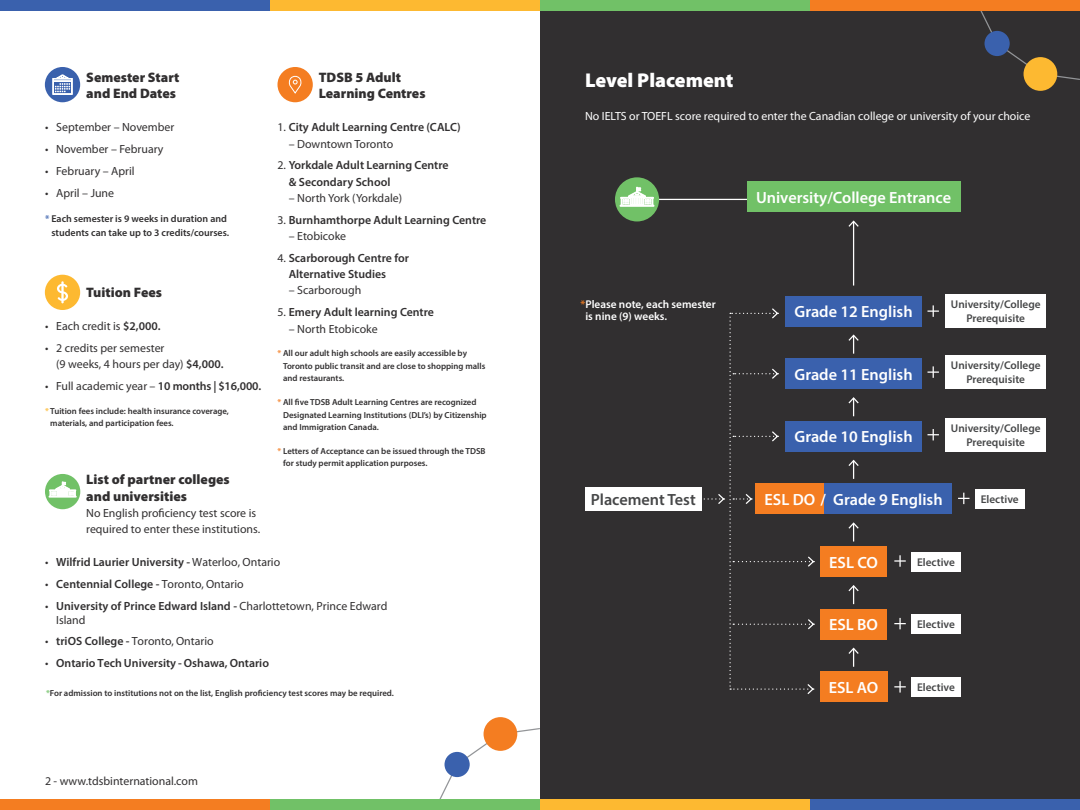
<style>
.page{position:relative;width:1080px;height:810px;background:#fff}
.page>*{position:absolute;margin:0;border:0;box-sizing:border-box;transform-origin:0 0}
.t1{font:900 20px "Myriad Pro";color:#fff}
.t2{font:600 16.25px "Myriad Pro";color:#fff}
.t3{font:600 16.25px "Myriad Pro";color:#464748}
.t4{font:900 13.75px/16.2px "Myriad Pro";color:#312f30}
.t5{font:11.88px/16.2px "Myriad Pro";color:#312f30}
.t6{font:600 11.88px/16.2px "Myriad Pro";color:#312f30}
.t7{font:11.88px "Myriad Pro";color:#fff}
.t8{font:600 11.25px/13.8px "Myriad Pro";color:#464748;text-align:center}
.t9{font:600 11.25px/12.5px "Myriad Pro";color:#fff}
.t10{font:600 10px/13.8px "Myriad Pro";color:#312f30;text-align:right}
.t11{font:600 8.75px/12.5px "Myriad Pro";color:#312f30}
.s1{color:#3a61ad}
.s2{font-weight:600}
.s3{color:#fdb931}
.s4{font-weight:400}
.s5{color:#f47d21}
.s6{color:#71c167}
</style>
<div class="page">
<div style="left:540px;top:0;width:540px;height:810px;background:#312f30"></div>
<div style="left:45px;top:67px;width:35px;height:35px;background:#3a61ad;border-radius:50%"></div>
<svg style="left:52px;top:74px;width:21px;height:21px"></svg>
<div style="left:45px;top:275px;width:35px;height:35px;background:#fdb931;border-radius:50%"></div>
<svg style="left:57px;top:281px;width:11px;height:22px"></svg>
<div style="left:45px;top:474px;width:35px;height:35px;background:#71c167;border-radius:50%"></div>
<svg style="left:49px;top:482px;width:27px;height:15px"></svg>
<div style="left:277px;top:67px;width:36px;height:35px;background:#f47d21;border-radius:50%"></div>
<svg style="left:288px;top:76px;width:14px;height:18px"></svg>
<svg style="left:439px;top:727px;width:101px;height:72px"></svg>
<svg style="left:980px;top:11px;width:100px;height:70px"></svg>
<div style="left:445px;top:752px;width:25px;height:25px;background:#3a61ad;border-radius:50%"></div>
<div style="left:985px;top:31px;width:25px;height:25px;background:#3a61ad;border-radius:50%"></div>
<div style="left:484px;top:717px;width:33px;height:34px;background:#f47d21;border-radius:50%"></div>
<div style="left:1024px;top:57px;width:33px;height:34px;background:#fdb931;border-radius:50%"></div>
<hr style="left:647px;top:199px;width:117px;height:1px;background:#fff">
<div style="left:747px;top:182px;width:213px;height:30px;background:#71c167"></div>
<div style="left:820px;top:609px;width:67px;height:30px;background:#f47d21"></div>
<div style="left:820px;top:547px;width:67px;height:30px;background:#f47d21"></div>
<div style="left:786px;top:421px;width:136px;height:30px;background:#3a61ad"></div>
<div style="left:786px;top:359px;width:136px;height:30px;background:#3a61ad"></div>
<div style="left:786px;top:296px;width:136px;height:30px;background:#3a61ad"></div>
<div style="left:756px;top:484px;width:68px;height:30px;background:#f47d21"></div>
<div style="left:824px;top:484px;width:128px;height:30px;background:#3a61ad"></div>
<div style="left:820px;top:672px;width:67px;height:30px;background:#f47d21"></div>
<div style="left:615px;top:177px;width:44px;height:44px;background:#71c167;border-radius:50%"></div>
<svg style="left:620px;top:187px;width:34px;height:20px"></svg>
<svg style="left:701px;top:307px;width:114px;height:387px"></svg>
<div style="left:585px;top:487px;width:116px;height:24px;background:#fff"></div>
<div style="left:975px;top:489px;width:49px;height:20px;background:#fff"></div>
<div style="left:911px;top:552px;width:50px;height:19px;background:#fff"></div>
<div style="left:911px;top:614px;width:50px;height:20px;background:#fff"></div>
<div style="left:911px;top:677px;width:50px;height:20px;background:#fff"></div>
<div style="left:945px;top:294px;width:101px;height:34px;background:#fff"></div>
<div style="left:945px;top:355px;width:101px;height:34px;background:#fff"></div>
<div style="left:945px;top:418px;width:101px;height:33px;background:#fff"></div>
<hr style="left:853px;top:221px;width:1px;height:65px;background:#fff">
<svg style="left:848px;top:220px;width:11px;height:8px"></svg>
<svg style="left:848px;top:334px;width:11px;height:20px"></svg>
<svg style="left:848px;top:397px;width:11px;height:19px"></svg>
<svg style="left:848px;top:459px;width:11px;height:20px"></svg>
<svg style="left:848px;top:522px;width:11px;height:20px"></svg>
<svg style="left:848px;top:585px;width:11px;height:19px"></svg>
<svg style="left:848px;top:647px;width:11px;height:20px"></svg>
<svg style="left:928px;top:305px;width:11px;height:12px"></svg>
<svg style="left:928px;top:366px;width:11px;height:12px"></svg>
<svg style="left:928px;top:429px;width:11px;height:11px"></svg>
<svg style="left:958px;top:493px;width:12px;height:11px"></svg>
<svg style="left:894px;top:555px;width:12px;height:12px"></svg>
<svg style="left:894px;top:618px;width:12px;height:11px"></svg>
<svg style="left:894px;top:681px;width:12px;height:12px"></svg>
<div style="left:540px;top:799px;width:270px;height:11px;background:#fdb931"></div>
<div style="left:270px;top:799px;width:270px;height:11px;background:#71c167"></div>
<div style="left:0;top:799px;width:270px;height:11px;background:#f47d21"></div>
<div style="left:810px;top:799px;width:270px;height:11px;background:#3a61ad"></div>
<div style="left:270px;top:0;width:270px;height:11px;background:#fdb931"></div>
<div style="left:540px;top:0;width:270px;height:11px;background:#71c167"></div>
<div style="left:810px;top:0;width:270px;height:11px;background:#f47d21"></div>
<div style="left:0;top:0;width:270px;height:11px;background:#3a61ad"></div>
<h3 class="t4" style="left:86px;top:69px;width:95px">Semester Start and End Dates</h3>
<p class="t5" style="left:45px;top:119px;width:131px">• September – November</p>
<p class="t5" style="left:45px;top:141px;width:120px">• November – February</p>
<p class="t5" style="left:45px;top:163px;width:91px">• February – April</p>
<p class="t5" style="left:45px;top:185px;width:71px">• April – June</p>
<p class="t10" style="left:45px;top:211px;width:186px"><span class="s1">*</span> Each semester is 9 weeks in duration and students can take up to 3 credits/courses.</p>
<h3 class="t4" style="left:86px;top:284px;width:77px">Tuition Fees</h3>
<p class="t5" style="left:45px;top:318px;width:117px">• Each credit is <span class="s2">$2,000.</span></p>
<p class="t5" style="left:56px;top:340px;width:169px;text-indent:-11px">• 2 credits per semester<br>(9 weeks, 4 hours per day) <span class="s2">$4,000.</span></p>
<p class="t5" style="left:45px;top:378px;width:218px">• Full academic year – <span class="s2">10 months | $16,000.</span></p>
<p class="t11" style="left:50px;top:404px;width:180px;text-indent:-5px"><span class="s3">*</span> Tuition fees include: health insurance coverage, materials, and participation fees.</p>
<h3 class="t4" style="left:319px;top:69px;width:108px">TDSB 5 Adult<br>Learning Centres</h3>
<p class="t6" style="left:278px;top:119px;width:185px"><span class="s4">1.</span> City Adult Learning Centre (CALC)</p>
<p class="t5" style="left:289px;top:135px;width:106px">– Downtown Toronto</p>
<p class="t6" style="left:289px;top:157px;width:161px;text-indent:-11px"><span class="s4">2.</span> Yorkdale Adult Learning Centre &amp; Secondary School</p>
<p class="t5" style="left:289px;top:190px;width:115px">– North York (Yorkdale)</p>
<p class="t6" style="left:278px;top:211px;width:210px"><span class="s4">3.</span> Burnhamthorpe Adult Learning Centre</p>
<p class="t5" style="left:289px;top:228px;width:59px">– Etobicoke</p>
<p class="t6" style="left:289px;top:249px;width:122px;text-indent:-11px"><span class="s4">4.</span> Scarborough Centre for<br>Alternative Studies</p>
<p class="t5" style="left:289px;top:282px;width:74px">– Scarborough</p>
<p class="t6" style="left:278px;top:304px;width:158px"><span class="s4">5.</span> Emery Adult learning Centre</p>
<p class="t5" style="left:289px;top:320px;width:91px">– North Etobicoke</p>
<p class="t11" style="left:283px;top:347px;width:204px;text-indent:-6px"><span class="s5">*</span> All our adult high schools are easily accessible by<br>Toronto public transit and are close to shopping malls and restaurants.</p>
<p class="t11" style="left:283px;top:396px;width:205px;text-indent:-6px"><span class="s5">*</span> All five TDSB Adult Learning Centres are recognized<br>Designated Learning Institutions (DLI’s) by Citizenship and Immigration Canada.</p>
<p class="t11" style="left:283px;top:444px;width:204px;text-indent:-6px"><span class="s5">*</span> Letters of Acceptance can be issued through the TDSB for study permit application purposes.</p>
<h3 class="t4" style="left:86px;top:471px;width:145px">List of partner colleges and universities</h3>
<p class="t5" style="left:86px;top:504px;width:175px">No English proficiency test score is required to enter these institutions.</p>
<p class="t6" style="left:45px;top:554px;width:237px"><span class="s4">•</span> Wilfrid Laurier University - <span class="s4">Waterloo, Ontario</span></p>
<p class="t6" style="left:45px;top:576px;width:200px"><span class="s4">•</span> Centennial College - <span class="s4">Toronto, Ontario</span></p>
<p class="t5" style="left:56px;top:599px;width:333px;line-height:13.6px;text-indent:-11px">• <span class="s2">University of Prince Edward Island -</span> Charlottetown, Prince Edward<br>Island</p>
<p class="t5" style="left:45px;top:633px;width:170px">• <span class="s2">triOS College -</span> Toronto, Ontario</p>
<p class="t6" style="left:45px;top:655px;width:226px"><span class="s4">•</span> Ontario Tech University - Oshawa, Ontario</p>
<p class="t11" style="left:46px;top:687px;width:349px"><span class="s6">*</span>For admission to institutions not on the list, English proficiency test scores may be required.</p>
<h3 class="t5" style="left:45px;top:773px;width:154px">2 - www.tdsbinternational.com</h3>
<h2 class="t1" style="left:585px;top:67px;width:150px">Level Placement</h2>
<p class="t7" style="left:585px;top:108px;width:447px">No IELTS or TOEFL score required to enter the Canadian college or university of your choice</p>
<p class="t9" style="left:585px;top:298px;width:132px;text-indent:-5px"><span class="s5">*</span> Please note, each semester is nine (9) weeks.</p>
<p class="t2" style="left:756px;top:187px;width:197px">University/College Entrance</p>
<p class="t2" style="left:795px;top:301px;width:120px">Grade 12 English</p>
<p class="t2" style="left:795px;top:364px;width:120px">Grade 11 English</p>
<p class="t2" style="left:795px;top:427px;width:120px">Grade 10 English</p>
<p class="t8" style="left:951px;top:298px;width:91px">University/College<br>Prerequisite</p>
<p class="t8" style="left:951px;top:359px;width:91px">University/College<br>Prerequisite</p>
<p class="t8" style="left:951px;top:421px;width:91px">University/College<br>Prerequisite</p>
<p class="t3" style="left:591px;top:489px;width:106px">Placement Test</p>
<p class="t8" style="left:981px;top:492px;width:39px">Elective</p>
<p class="t2" style="left:765px;top:489px;width:180px">ESL DO Grade 9 English</p>
<p class="t2" style="left:820px;top:489px;width:7px">/</p>
<p class="t2" style="left:829px;top:552px;width:50px">ESL CO</p>
<p class="t8" style="left:917px;top:555px;width:39px">Elective</p>
<p class="t2" style="left:829px;top:615px;width:50px">ESL BO</p>
<p class="t8" style="left:917px;top:618px;width:39px">Elective</p>
<p class="t2" style="left:829px;top:677px;width:51px">ESL AO</p>
<p class="t8" style="left:917px;top:680px;width:39px">Elective</p>
</div>
